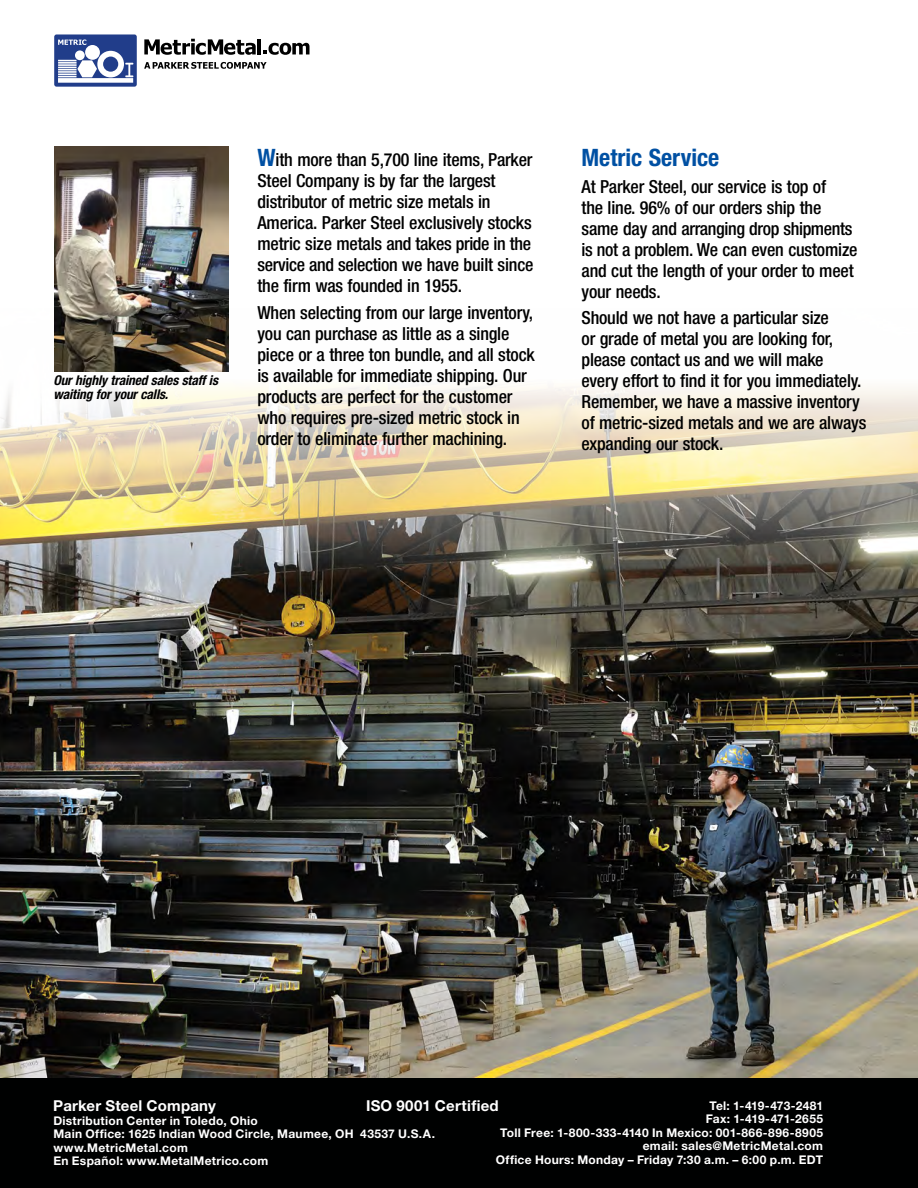
<style>
.page{position:relative;width:918px;height:1188px;background:#fff}
.page>*{position:absolute;margin:0;border:0;box-sizing:border-box;transform-origin:0 0}
.t1{font:700 condensed 24px "Helvetica Neue";color:#0050a3}
.t2{font:500 condensed 18px/21px "Helvetica Neue";letter-spacing:-.01em;color:#000}
.t3{font:700 15px "Helvetica Neue";letter-spacing:.015em;color:#fff}
.t4{font:italic 700 condensed 13.5px/13.5px "Helvetica Neue";letter-spacing:-.01em;color:#000}
.t5{font:700 12px/13.5px "Helvetica Neue";letter-spacing:.025em;color:#fff}
.s1{font-weight:700;font-size:24px;color:#0050a3}
</style>
<div class="page">
<img style="left:0;top:371px;width:918px;height:708px">
<img style="left:54px;top:147px;width:175px;height:224px">
<div style="left:0;top:1079px;width:918px;height:109px;background:#000101"></div>
<svg style="left:144px;top:39px;width:112px;height:16px"></svg>
<hr style="left:257px;top:39px;width:4px;height:15px;background:#000">
<svg style="left:263px;top:43px;width:46px;height:12px"></svg>
<svg style="left:144px;top:62px;width:123px;height:7px"></svg>
<svg style="left:54px;top:34px;width:83px;height:53px"></svg>
<p class="t4" style="left:53px;top:374px;width:166px">Our highly trained sales staff is waiting for your calls.</p>
<p class="t2" style="left:257px;top:149px;width:277px"><span class="s1">W</span>ith more than 5,700 line items, Parker Steel Company is by far the largest distributor of metric size metals in America. Parker Steel exclusively stocks metric size metals and takes pride in the service and selection we have built since the firm was founded in 1955.</p>
<p class="t2" style="left:257px;top:302px;width:279px">When selecting from our large inventory, you can purchase as little as a single piece or a three ton bundle, and all stock is available for immediate shipping. Our products are perfect for the customer who requires pre-sized metric stock in order to eliminate further machining.</p>
<h1 class="t1" style="left:581px;top:143px;width:139px">Metric Service</h1>
<p class="t2" style="left:581px;top:176px;width:277px">At Parker Steel, our service is top of<br>the line. 96% of our orders ship the same day and arranging drop shipments is not a problem. We can even customize and cut the length of your order to meet your needs.</p>
<p class="t2" style="left:581px;top:307px;width:286px">Should we not have a particular size<br>or grade of metal you are looking for, please contact us and we will make<br>every effort to find it for you immediately.<br>Remember, we have a massive inventory of metric-sized metals and we are always expanding our stock.</p>
<p class="t3" style="left:53px;top:1096px;width:164px">Parker Steel Company</p>
<p class="t5" style="left:53px;top:1113px;width:383px">Distribution Center in Toledo, Ohio<br>Main Office: 1625 Indian Wood Circle, Maumee, OH 43537 U.S.A. www.MetricMetal.com<br>En Español: www.MetalMetrico.com</p>
<p class="t3" style="left:366px;top:1096px;width:134px">ISO 9001 Certified</p>
<p class="t5" style="left:496px;top:1098px;width:329px;text-align:right">Tel: 1-419-473-2481<br>Fax: 1-419-471-2655<br>Toll Free: 1-800-333-4140 In Mexico: 001-866-896-8905 email: sales@MetricMetal.com<br>Office Hours: Monday – Friday 7:30 a.m. – 6:00 p.m. EDT</p>
</div>
